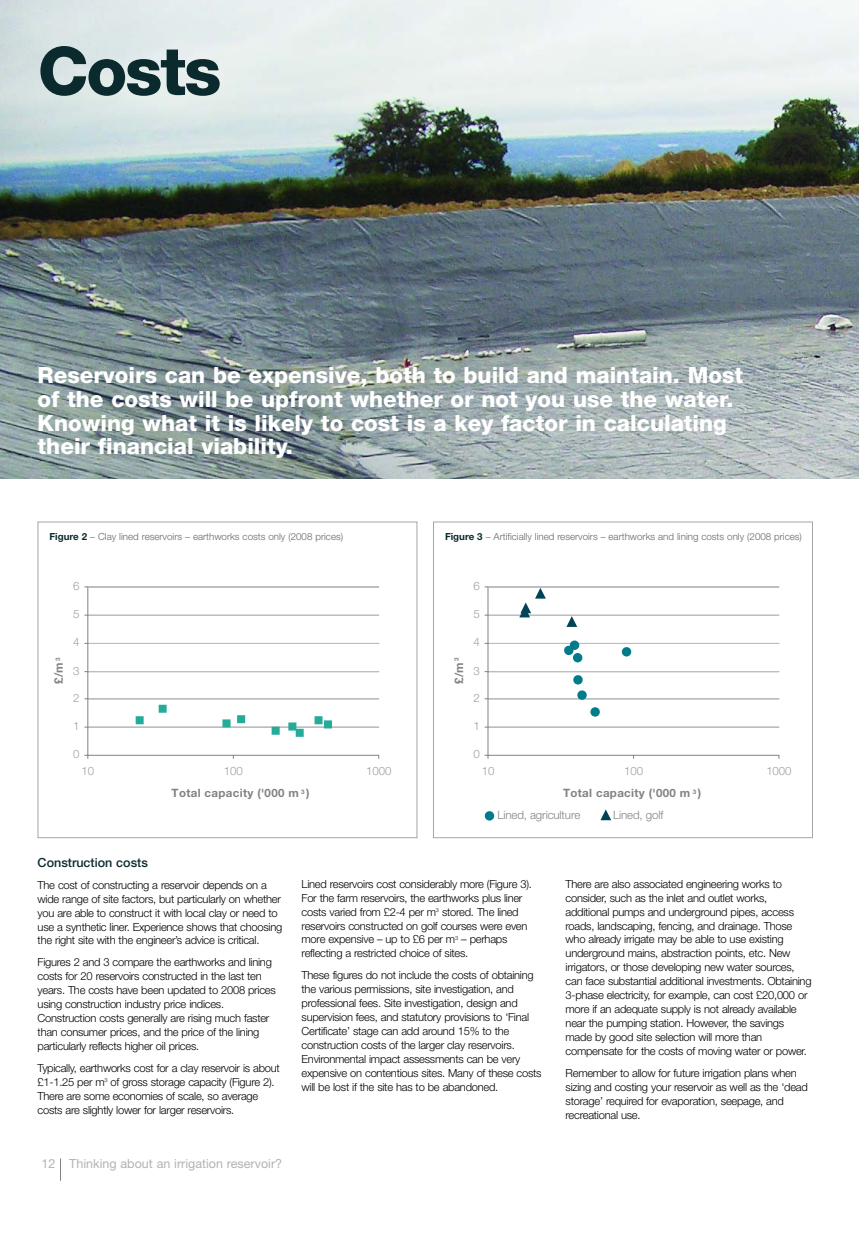
<style>
.page{position:relative;width:859px;height:1242px;background:#fff}
.page>*{position:absolute;margin:0;border:0;box-sizing:border-box;transform-origin:0 0}
.t1{font:800 66.9px "Helvetica Neue";letter-spacing:-.03em;color:#0a2a2d}
.t2{font:800 22.35px/23.7px "Helvetica Neue";color:#fff}
.t3{font:12.6px "Helvetica Neue";color:#b3b3b3}
.t4{font:500 12.6px "Helvetica Neue";color:#0a2a2d}
.t5{font:700 11.55px "Helvetica Neue";letter-spacing:.03em;color:#808285}
.t6{font:300 11.55px "Helvetica Neue";color:#9d9fa1}
.t7{font:300 11.55px "Helvetica Neue";letter-spacing:-.01em;color:#808285}
.t8{font:300 11.1px/14px "Helvetica Neue";letter-spacing:-.02em;color:#000}
.t9{font:300 9.75px "Helvetica Neue";color:#666}
.t10{font:700 6.3px "Helvetica Neue";color:#808285}
.s1{font-weight:700;color:#0a2a2d}
</style>
<div class="page">
<img style="left:0;top:0;width:859px;height:478px">
<svg style="left:60px;top:1158px;width:1px;height:23px"></svg>
<div style="left:488px;top:727px;width:291px;height:1px;border:1px solid #bbbdc0"></div>
<hr style="left:488px;top:699px;width:291px;height:1px;background:#bbbdc0">
<div style="left:488px;top:698px;width:291px;height:1px;border:1px solid #bbbdc0"></div>
<hr style="left:488px;top:672px;width:291px;height:1px;background:#bbbdc0">
<div style="left:488px;top:671px;width:291px;height:1px;border:1px solid #bbbdc0"></div>
<div style="left:488px;top:643px;width:291px;height:1px;border:1px solid #bbbdc0"></div>
<div style="left:488px;top:615px;width:291px;height:1px;border:1px solid #bbbdc0"></div>
<div style="left:488px;top:587px;width:291px;height:1px;border:1px solid #bbbdc0"></div>
<hr style="left:488px;top:587px;width:1px;height:168px;background:#808285">
<hr style="left:488px;top:755px;width:291px;height:1px;background:#808285">
<svg style="left:600px;top:809px;width:12px;height:12px"></svg>
<div style="left:486px;top:812px;width:7px;height:7px;background:#007c8b;border-radius:50%"></div>
<div style="left:485px;top:811px;width:9px;height:9px;border:3px solid #007c8b;border-radius:50%"></div>
<div style="left:488px;top:586px;width:290px;height:1px;border:1px solid #bbbdc0"></div>
<svg style="left:564px;top:615px;width:15px;height:12px"></svg>
<svg style="left:517px;top:587px;width:31px;height:31px"></svg>
<div style="left:571px;top:642px;width:7px;height:6px;background:#007c8b;border-radius:50%"></div>
<div style="left:570px;top:640px;width:9px;height:10px;border:3px solid #007c8b;border-radius:50%"></div>
<div style="left:565px;top:647px;width:7px;height:7px;background:#007c8b;border-radius:50%"></div>
<div style="left:564px;top:646px;width:9px;height:9px;border:3px solid #007c8b;border-radius:50%"></div>
<div style="left:574px;top:654px;width:7px;height:7px;background:#007c8b;border-radius:50%"></div>
<div style="left:573px;top:653px;width:9px;height:9px;border:3px solid #007c8b;border-radius:50%"></div>
<div style="left:575px;top:676px;width:6px;height:7px;background:#007c8b;border-radius:50%"></div>
<div style="left:573px;top:675px;width:10px;height:9px;border:3px solid #007c8b;border-radius:50%"></div>
<div style="left:577px;top:690px;width:10px;height:10px;border:3px solid #007c8b;border-radius:50%"></div>
<div style="left:592px;top:708px;width:6px;height:7px;background:#007c8b;border-radius:50%"></div>
<div style="left:590px;top:707px;width:10px;height:9px;border:3px solid #007c8b;border-radius:50%"></div>
<div style="left:623px;top:648px;width:7px;height:7px;background:#007c8b;border-radius:50%"></div>
<div style="left:622px;top:647px;width:9px;height:9px;border:3px solid #007c8b;border-radius:50%"></div>
<div style="left:433px;top:522px;width:380px;height:316px;border:1px solid #a6a6a6"></div>
<div style="left:88px;top:727px;width:291px;height:1px;border:1px solid #bbbdc0"></div>
<hr style="left:88px;top:699px;width:291px;height:1px;background:#bbbdc0">
<div style="left:88px;top:698px;width:291px;height:1px;border:1px solid #bbbdc0"></div>
<hr style="left:88px;top:672px;width:291px;height:1px;background:#bbbdc0">
<div style="left:88px;top:671px;width:291px;height:1px;border:1px solid #bbbdc0"></div>
<div style="left:88px;top:643px;width:291px;height:1px;border:1px solid #bbbdc0"></div>
<div style="left:88px;top:615px;width:291px;height:1px;border:1px solid #bbbdc0"></div>
<div style="left:88px;top:587px;width:291px;height:1px;border:1px solid #bbbdc0"></div>
<hr style="left:87px;top:587px;width:1px;height:168px;background:#808285">
<hr style="left:88px;top:755px;width:291px;height:1px;background:#808285">
<div style="left:237px;top:715px;width:8px;height:8px;border:3px solid #25ab9a"></div>
<div style="left:296px;top:729px;width:8px;height:8px;border:3px solid #25ab9a"></div>
<div style="left:324px;top:720px;width:8px;height:8px;border:3px solid #25ab9a"></div>
<svg style="left:316px;top:717px;width:15px;height:10px"></svg>
<div style="left:315px;top:716px;width:7px;height:8px;border:3px solid #25ab9a"></div>
<div style="left:272px;top:727px;width:8px;height:8px;border:3px solid #25ab9a"></div>
<div style="left:159px;top:705px;width:8px;height:8px;border:3px solid #25ab9a"></div>
<svg style="left:290px;top:724px;width:12px;height:11px"></svg>
<div style="left:288px;top:722px;width:8px;height:8px;border:3px solid #25ab9a"></div>
<div style="left:136px;top:716px;width:8px;height:8px;border:3px solid #25ab9a"></div>
<div style="left:222px;top:719px;width:8px;height:8px;border:3px solid #25ab9a"></div>
<div style="left:88px;top:586px;width:290px;height:1px;border:1px solid #bbbdc0"></div>
<div style="left:38px;top:522px;width:379px;height:316px;border:1px solid #a6a6a6"></div>
<h1 class="t1" style="left:38px;top:47px;width:185px">Costs</h1>
<h2 class="t2" style="left:38px;top:365px;width:707px">Reservoirs can be expensive, both to build and maintain. Most of the costs will be upfront whether or not you use the water.<br>Knowing what it is likely to cost is a key factor in calculating their financial viability.</h2>
<p class="t9" style="left:49px;top:533px;width:295px"><span class="s1">Figure 2</span> – Clay lined reservoirs – earthworks costs only (2008 prices)</p>
<p class="t9" style="left:445px;top:533px;width:358px"><span class="s1">Figure 3</span> – Artificially lined reservoirs – earthworks and lining costs only (2008 prices)</p>
<p class="t6" style="left:73px;top:581px;width:8px">6</p>
<p class="t6" style="left:473px;top:581px;width:8px">6</p>
<p class="t6" style="left:73px;top:610px;width:8px">5</p>
<p class="t6" style="left:473px;top:610px;width:8px">5</p>
<p class="t6" style="left:73px;top:638px;width:8px">4</p>
<p class="t6" style="left:473px;top:638px;width:8px">4</p>
<p class="t10" style="left:56px;top:661px;width:5px;rotate:-90deg">3</p>
<p class="t5" style="left:55px;top:684px;width:23px;rotate:-90deg">£/m</p>
<p class="t6" style="left:73px;top:666px;width:8px">3</p>
<p class="t10" style="left:454px;top:661px;width:5px;rotate:-90deg">3</p>
<p class="t5" style="left:455px;top:684px;width:23px;rotate:-90deg">£/m</p>
<p class="t6" style="left:473px;top:666px;width:8px">3</p>
<p class="t6" style="left:73px;top:693px;width:8px">2</p>
<p class="t6" style="left:473px;top:693px;width:8px">2</p>
<p class="t6" style="left:73px;top:722px;width:8px">1</p>
<p class="t6" style="left:473px;top:722px;width:8px">1</p>
<p class="t6" style="left:73px;top:750px;width:8px">0</p>
<p class="t6" style="left:473px;top:750px;width:8px">0</p>
<p class="t6" style="left:82px;top:767px;width:14px">01</p>
<p class="t6" style="left:224px;top:767px;width:20px">001</p>
<p class="t6" style="left:366px;top:767px;width:27px">0001</p>
<p class="t5" style="left:172px;top:789px;width:140px">Total capacity ('000 m )</p>
<p class="t10" style="left:301px;top:789px;width:5px">3</p>
<p class="t6" style="left:482px;top:767px;width:14px">01</p>
<p class="t6" style="left:624px;top:767px;width:20px">001</p>
<p class="t6" style="left:766px;top:767px;width:27px">0001</p>
<p class="t5" style="left:563px;top:789px;width:140px">Total capacity ('000 m )<sup>3</sup></p>
<p class="t7" style="left:497px;top:811px;width:85px">Lined, agriculture</p>
<p class="t7" style="left:613px;top:810px;width:52px">Lined, golf</p>
<p class="t4" style="left:38px;top:858px;width:112px">Construction costs</p>
<p class="t8" style="left:38px;top:879px;width:246px">The cost of constructing a reservoir depends on a wide range of site factors, but particularly on whether you are able to construct it with local clay or need to use a synthetic liner. Experience shows that choosing the right site with the engineer’s advice is critical.</p>
<p class="t8" style="left:38px;top:956px;width:240px">Figures 2 and 3 compare the earthworks and lining costs for 20 reservoirs constructed in the last ten years. The costs have been updated to 2008 prices using construction industry price indices.<br>Construction costs generally are rising much faster than consumer prices, and the price of the lining particularly reflects higher oil prices.</p>
<p class="t8" style="left:38px;top:1062px;width:244px">Typically, earthworks cost for a clay reservoir is about £1-1.25 per m<sup>3</sup> of gross storage capacity (Figure 2).<br>There are some economies of scale, so average costs are slightly lower for larger reservoirs.</p>
<p class="t3" style="left:42px;top:1158px;width:242px">12 Thinking about an irrigation reservoir?</p>
<p class="t8" style="left:302px;top:878px;width:232px">Lined reservoirs cost considerably more (Figure 3).<br>For the farm reservoirs, the earthworks plus liner costs varied from £2-4 per m<sup>3</sup> stored. The lined reservoirs constructed on golf courses were even more expensive – up to £6 per m<sup>3</sup> – perhaps reflecting a restricted choice of sites.</p>
<p class="t8" style="left:302px;top:969px;width:242px">These figures do not include the costs of obtaining the various permissions, site investigation, and professional fees. Site investigation, design and supervision fees, and statutory provisions to ‘Final Certificate’ stage can add around 15% to the construction costs of the larger clay reservoirs.<br>Environmental impact assessments can be very expensive on contentious sites. Many of these costs will be lost if the site has to be abandoned.</p>
<p class="t8" style="left:565px;top:878px;width:247px">There are also associated engineering works to consider, such as the inlet and outlet works, additional pumps and underground pipes, access roads, landscaping, fencing, and drainage. Those who already irrigate may be able to use existing underground mains, abstraction points, etc. New irrigators, or those developing new water sources, can face substantial additional investments. Obtaining 3-phase electricity, for example, can cost £20,000 or more if an adequate supply is not already available near the pumping station. However, the savings made by good site selection will more than compensate for the costs of moving water or power.</p>
<p class="t8" style="left:565px;top:1067px;width:244px">Remember to allow for future irrigation plans when sizing and costing your reservoir as well as the ‘dead storage’ required for evaporation, seepage, and recreational use.</p>
</div>
